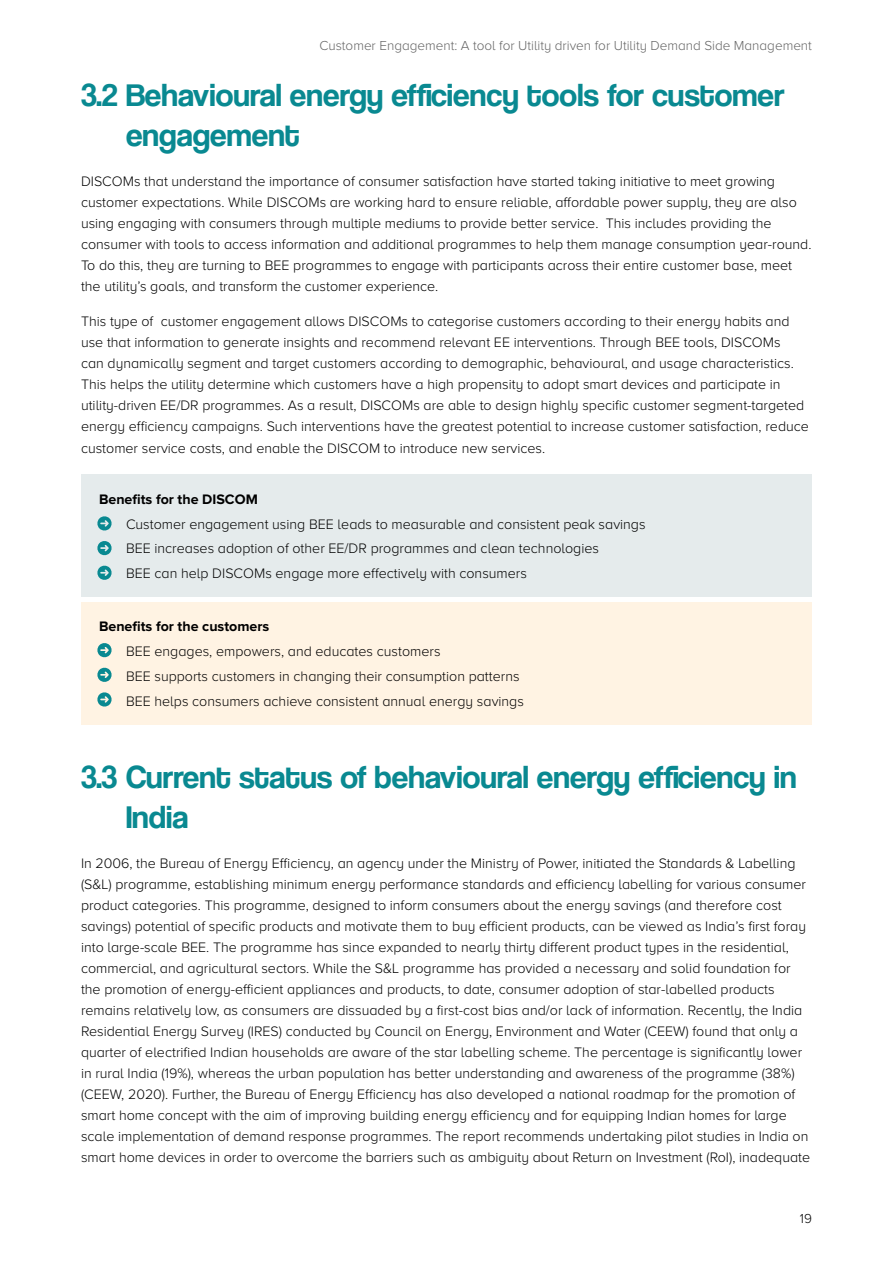
<style>
.page{position:relative;width:893px;height:1263px;background:#fff}
.page>*{position:absolute;margin:0;border:0;box-sizing:border-box;transform-origin:0 0}
.t1{font:33px/39.6px "Coolvetica Rg";color:#098991}
.t2{font:300 14.25px/21px "Proxima Nova A";color:#000}
.t3{font:700 14.25px "Proxima Nova A";color:#000}
.t4{font:300 13.5px "Proxima Nova A";color:#646464}
.t5{font:300 13.5px "Proxima Nova A";color:#000}
</style>
<div class="page">
<div style="left:81px;top:475px;width:731px;height:122px;background:#e5ebec"></div>
<div style="left:81px;top:602px;width:731px;height:122px;background:#fff3e3"></div>
<svg style="left:97px;top:516px;width:15px;height:15px"></svg>
<svg style="left:97px;top:643px;width:15px;height:15px"></svg>
<svg style="left:97px;top:541px;width:15px;height:15px"></svg>
<svg style="left:97px;top:667px;width:15px;height:15px"></svg>
<svg style="left:97px;top:565px;width:15px;height:15px"></svg>
<svg style="left:97px;top:692px;width:15px;height:15px"></svg>
<p class="t4" style="left:319px;top:38px;width:494px">Customer Engagement: A tool for Utility driven for Utility Demand Side Management</p>
<h1 class="t1" style="left:126px;top:75px;width:660px;text-indent:-45px">3.2 Behavioural energy efficiency tools for customer engagement</h1>
<p class="t2" style="left:81px;top:171px;width:732px">DISCOMs that understand the importance of consumer satisfaction have started taking initiative to meet growing customer expectations. While DISCOMs are working hard to ensure reliable, affordable power supply, they are also using engaging with consumers through multiple mediums to provide better service. This includes providing the consumer with tools to access information and additional programmes to help them manage consumption year-round.<br>To do this, they are turning to BEE programmes to engage with participants across their entire customer base, meet the utility’s goals, and transform the customer experience.</p>
<p class="t2" style="left:81px;top:310px;width:729px">This type of customer engagement allows DISCOMs to categorise customers according to their energy habits and use that information to generate insights and recommend relevant EE interventions. Through BEE tools, DISCOMs<br>can dynamically segment and target customers according to demographic, behavioural, and usage characteristics.<br>This helps the utility determine which customers have a high propensity to adopt smart devices and participate in utility-driven EE/DR programmes. As a result, DISCOMs are able to design highly specific customer segment-targeted energy efficiency campaigns. Such interventions have the greatest potential to increase customer satisfaction, reduce customer service costs, and enable the DISCOM to introduce new services.</p>
<p class="t3" style="left:99px;top:491px;width:160px">Benefits for the DISCOM</p>
<p class="t2" style="left:126px;top:511px;width:521px;line-height:24.8px">Customer engagement using BEE leads to measurable and consistent peak savings<br>BEE increases adoption of other EE/DR programmes and clean technologies<br>BEE can help DISCOMs engage more effectively with consumers</p>
<p class="t3" style="left:99px;top:618px;width:172px">Benefits for the customers</p>
<p class="t2" style="left:126px;top:639px;width:399px;line-height:24.8px">BEE engages, empowers, and educates customers<br>BEE supports customers in changing their consumption patterns<br>BEE helps consumers achieve consistent annual energy savings</p>
<h1 class="t1" style="left:126px;top:757px;width:672px;text-indent:-45px">3.3 Current status of behavioural energy efficiency in<br>India</h1>
<p class="t2" style="left:81px;top:853px;width:731px">In 2006, the Bureau of Energy Efficiency, an agency under the Ministry of Power, initiated the Standards &amp; Labelling (S&amp;L) programme, establishing minimum energy performance standards and efficiency labelling for various consumer product categories. This programme, designed to inform consumers about the energy savings (and therefore cost savings) potential of specific products and motivate them to buy efficient products, can be viewed as India’s first foray into large-scale BEE. The programme has since expanded to nearly thirty different product types in the residential, commercial, and agricultural sectors. While the S&amp;L programme has provided a necessary and solid foundation for the promotion of energy-efficient appliances and products, to date, consumer adoption of star-labelled products remains relatively low, as consumers are dissuaded by a first-cost bias and/or lack of information. Recently, the India Residential Energy Survey (IRES) conducted by Council on Energy, Environment and Water (CEEW) found that only a quarter of electrified Indian households are aware of the star labelling scheme. The percentage is significantly lower in rural India (19%), whereas the urban population has better understanding and awareness of the programme (38%) (CEEW, 2020). Further, the Bureau of Energy Efficiency has also developed a national roadmap for the promotion of smart home concept with the aim of improving building energy efficiency and for equipping Indian homes for large scale implementation of demand response programmes. The report recommends undertaking pilot studies in India on smart home devices in order to overcome the barriers such as ambiguity about Return on Investment (RoI), inadequate</p>
<p class="t5" style="left:800px;top:1211px;width:14px">19</p>
</div>
